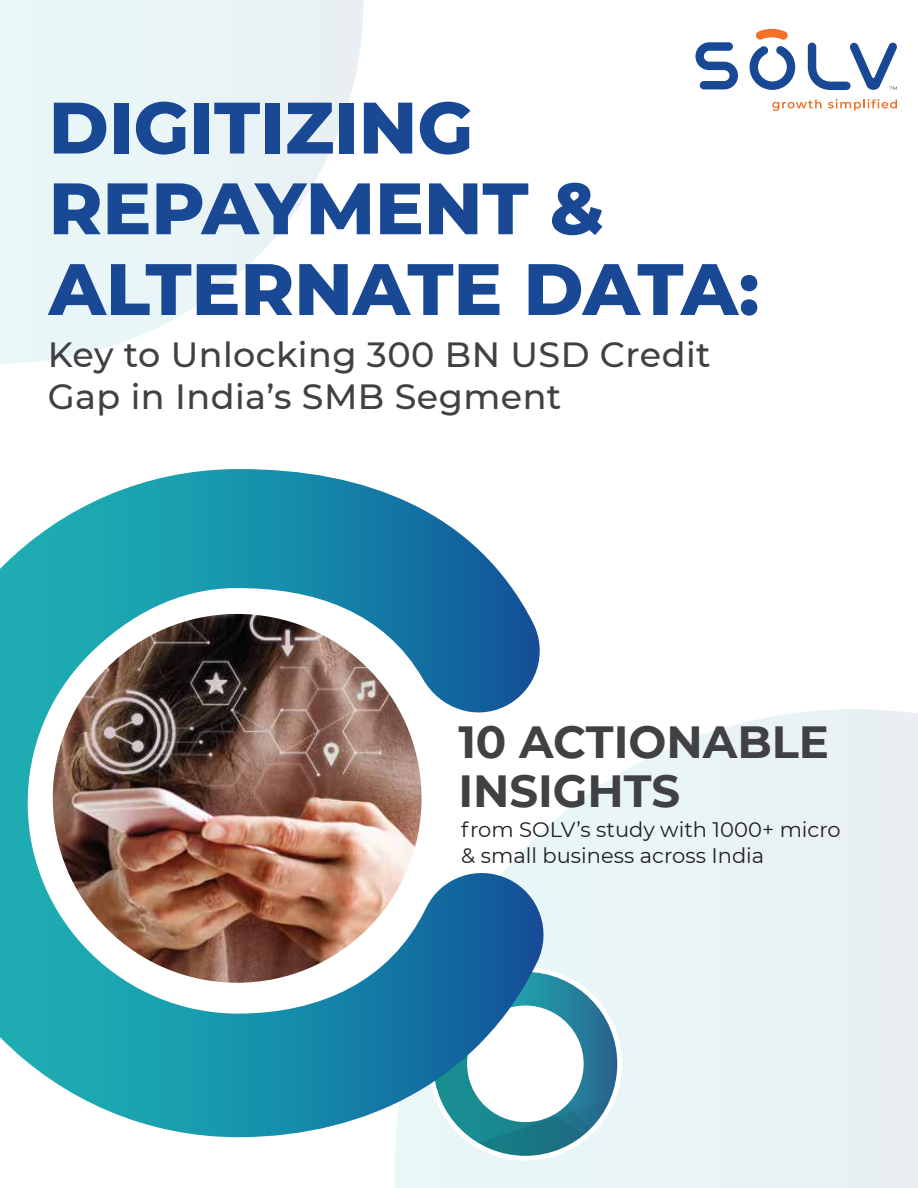
<style>
.page{position:relative;width:918px;height:1188px;background:#fff}
.page>*{position:absolute;margin:0;border:0;box-sizing:border-box;transform-origin:0 0}
.t1{font:800 72.6px/80.7px "Montserrat";color:#194895}
.t2{font:700 45px/49.5px "Montserrat";color:#414042}
.t3{font:500 34.95px/42px "Montserrat";letter-spacing:.015em;color:#414042}
.t4{font:21px/25.2px "Montserrat";color:#231f20}
</style>
<div class="page">
<div style="left:395px;top:709px;width:523px;height:479px;background:#e9f3f5"></div>
<svg style="left:0;top:0;width:364px;height:364px"></svg>
<svg style="left:695px;top:42px;width:43px;height:47px"></svg>
<svg style="left:749px;top:29px;width:46px;height:61px"></svg>
<svg style="left:772px;top:99px;width:50px;height:12px"></svg>
<svg style="left:828px;top:99px;width:69px;height:12px"></svg>
<svg style="left:808px;top:42px;width:89px;height:48px"></svg>
<svg style="left:433px;top:972px;width:184px;height:184px"></svg>
<svg style="left:0;top:469px;width:552px;height:669px"></svg>
<h1 class="t1" style="left:49px;top:83px;width:712px">DIGITIZING<br>REPAYMENT &amp;<br>ALTERNATE DATA:</h1>
<h3 class="t3" style="left:48px;top:333px;width:665px">Key to Unlocking 300 BN USD Credit<br>Gap in India’s SMB Segment</h3>
<h2 class="t2" style="left:458px;top:715px;width:372px">10 ACTIONABLE<br>INSIGHTS</h2>
<p class="t4" style="left:461px;top:817px;width:381px">from SOLV’s study with 1000+ micro &amp; small business across India</p>
</div>
